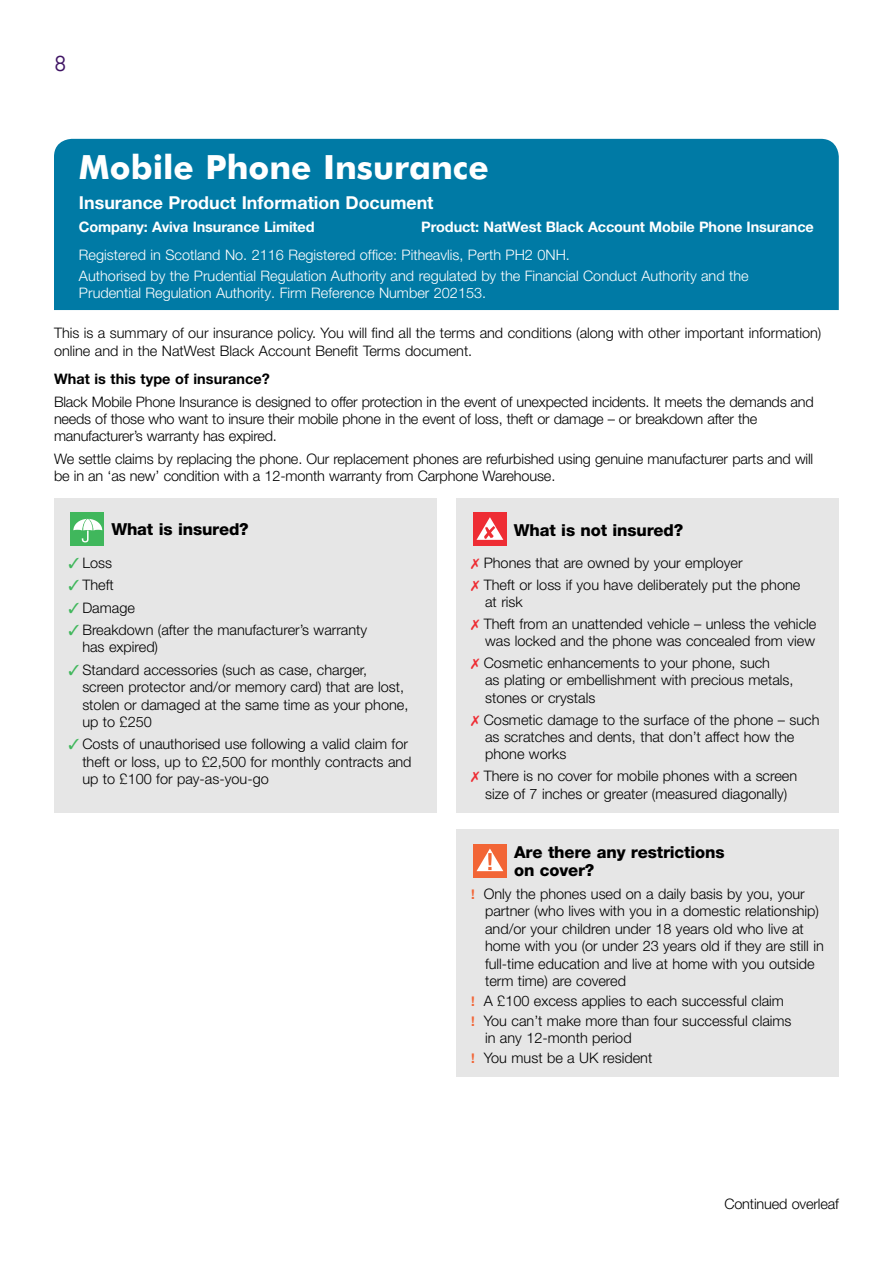
<style>
.page{position:relative;width:893px;height:1263px;background:#fff}
.page>*{position:absolute;margin:0;border:0;box-sizing:border-box;transform-origin:0 0}
.t1{font:700 33.45px "Futura BT";color:#fff}
.t2{font:300 22.35px "RN House Sans";color:#3f1464}
.t3{font:700 17.85px "Helvetica Neue";color:#fff}
.t4{font:800 16.5px/17.9px "Helvetica Neue";letter-spacing:-.01em;color:#000}
.t5{font:300 14.55px/17.4px "Helvetica Neue";color:#000}
.t6{font:300 14.55px/21px "Helvetica Neue";color:#fff}
.t7{font:700 14.55px "Helvetica Neue";letter-spacing:-.01em;color:#fff}
.t8{font:700 14.55px "Helvetica Neue";letter-spacing:.005em;color:#000}
.s1{color:#40b75c}
.s2{color:#ee2d34}
.s3{font-weight:700;font-size:13.35px;color:#f26536}
</style>
<div class="page">
<div style="left:54px;top:139px;width:785px;height:171px;background:#007aa5"></div>
<div style="left:54px;top:498px;width:382px;height:315px;background:#e6e6e6"></div>
<div style="left:71px;top:512px;width:33px;height:34px;background:#40b75c"></div>
<svg style="left:73px;top:519px;width:29px;height:23px"></svg>
<div style="left:457px;top:498px;width:382px;height:315px;background:#e6e6e6"></div>
<div style="left:473px;top:513px;width:34px;height:33px;background:#ee2d34"></div>
<svg style="left:476px;top:517px;width:27px;height:23px"></svg>
<div style="left:457px;top:829px;width:382px;height:248px;background:#e6e6e6"></div>
<div style="left:473px;top:844px;width:34px;height:33px;background:#f26536"></div>
<svg style="left:476px;top:848px;width:27px;height:23px"></svg>
<h2 class="t2" style="left:54px;top:49px;width:14px">8</h2>
<h1 class="t1" style="left:79px;top:147px;width:411px">Mobile Phone Insurance</h1>
<p class="t3" style="left:79px;top:192px;width:356px">Insurance Product Information Document</p>
<p class="t7" style="left:79px;top:218px;width:237px">Company: Aviva Insurance Limited</p>
<p class="t7" style="left:421px;top:218px;width:394px">Product: NatWest Black Account Mobile Phone Insurance</p>
<p class="t6" style="left:79px;top:244px;width:671px">Registered in Scotland No. 2116 Registered office: Pitheavlis, Perth PH2 0NH.<br>Authorised by the Prudential Regulation Authority and regulated by the Financial Conduct Authority and the</p>
<p class="t6" style="left:79px;top:282px;width:409px">Prudential Regulation Authority. Firm Reference Number 202153.</p>
<p class="t5" style="left:54px;top:324px;width:769px">This is a summary of our insurance policy. You will find all the terms and conditions (along with other important information) online and in the NatWest Black Account Benefit Terms document.</p>
<p class="t8" style="left:54px;top:370px;width:218px">What is this type of insurance?</p>
<p class="t5" style="left:54px;top:392px;width:761px">Black Mobile Phone Insurance is designed to offer protection in the event of unexpected incidents. It meets the demands and needs of those who want to insure their mobile phone in the event of loss, theft or damage – or breakdown after the manufacturer’s warranty has expired.</p>
<p class="t5" style="left:54px;top:450px;width:761px">We settle claims by replacing the phone. Our replacement phones are refurbished using genuine manufacturer parts and will be in an ‘as new’ condition with a 12-month warranty from Carphone Warehouse.</p>
<p class="t4" style="left:111px;top:521px;width:139px">What is insured?</p>
<p class="t5" style="left:68px;top:553px;width:45px"><span class="s1">✓</span> Loss</p>
<p class="t5" style="left:68px;top:576px;width:47px"><span class="s1">✓</span> Theft</p>
<p class="t5" style="left:68px;top:598px;width:68px"><span class="s1">✓</span> Damage</p>
<p class="t5" style="left:82px;top:621px;width:286px;text-indent:-14px"><span class="s1">✓</span> Breakdown (after the manufacturer’s warranty has expired)</p>
<p class="t5" style="left:82px;top:661px;width:328px;text-indent:-14px"><span class="s1">✓</span> Standard accessories (such as case, charger, screen protector and/or memory card) that are lost, stolen or damaged at the same time as your phone, up to £250</p>
<p class="t5" style="left:82px;top:735px;width:331px;text-indent:-14px"><span class="s1">✓</span> Costs of unauthorised use following a valid claim for theft or loss, up to £2,500 for monthly contracts and up to £100 for pay-as-you-go</p>
<p class="t4" style="left:514px;top:521px;width:171px">What is not insured?</p>
<p class="t5" style="left:471px;top:551px;width:331px;line-height:21.9px"><span class="s2">✗</span> Phones that are owned by your employer<br><span class="s2">✗</span> Theft or loss if you have deliberately put the phone</p>
<p class="t5" style="left:471px;top:590px;width:347px;line-height:21.9px;text-indent:14px">at risk<br><span class="s2">✗</span> Theft from an unattended vehicle – unless the vehicle</p>
<p class="t5" style="left:471px;top:630px;width:345px;line-height:21.9px;text-indent:14px">was locked and the phone was concealed from view <span class="s2">✗</span> Cosmetic enhancements to your phone, such</p>
<p class="t5" style="left:485px;top:671px;width:310px">as plating or embellishment with precious metals, stones or crystals</p>
<p class="t5" style="left:485px;top:710px;width:336px;text-indent:-14px"><span class="s2">✗</span> Cosmetic damage to the surface of the phone – such as scratches and dents, that don’t affect how the phone works</p>
<p class="t5" style="left:471px;top:767px;width:328px;text-align:center"><span class="s2">✗</span> There is no cover for mobile phones with a screen size of 7 inches or greater (measured diagonally)</p>
<p class="t4" style="left:514px;top:843px;width:212px">Are there any restrictions on cover?</p>
<p class="t5" style="left:485px;top:885px;width:340px;text-indent:-14px"><span class="s3">!</span> Only the phones used on a daily basis by you, your partner (who lives with you in a domestic relationship) and/or your children under 18 years old who live at home with you (or under 23 years old if they are still in full-time education and live at home with you outside term time) are covered</p>
<p class="t5" style="left:471px;top:990px;width:322px;line-height:20px"><span class="s3">!</span> A £100 excess applies to each successful claim<br><span class="s3">!</span> You can’t make more than four successful claims</p>
<p class="t5" style="left:471px;top:1028px;width:183px;line-height:20px;text-align:center">in any 12-month period<br><span class="s3">!</span> You must be a UK resident</p>
<p class="t5" style="left:724px;top:1195px;width:116px">Continued overleaf</p>
</div>
